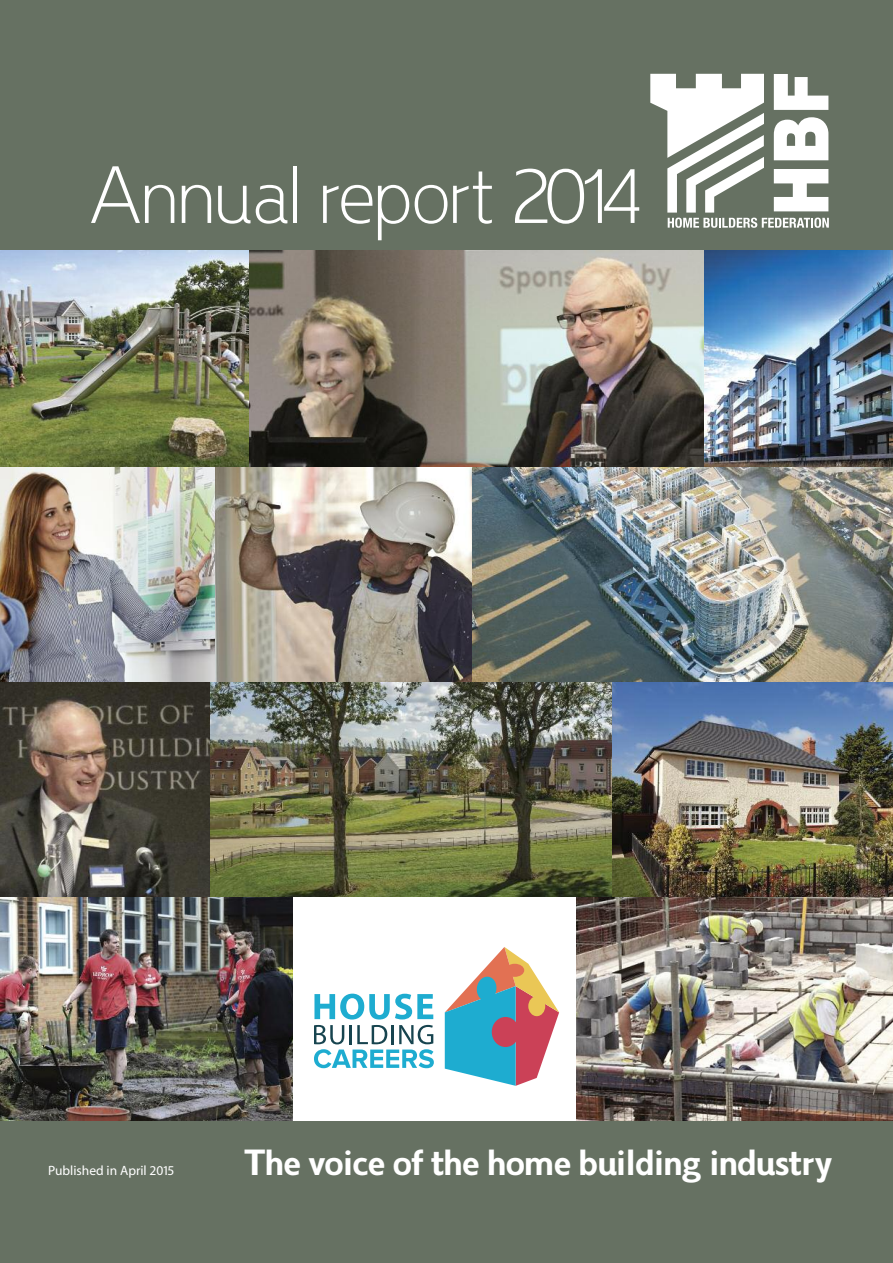
<style>
.page{position:relative;width:893px;height:1263px;background:#667162}
.page>*{position:absolute;margin:0;border:0;box-sizing:border-box;transform-origin:0 0}
.t1{font:200 81px "Memorandum SG";letter-spacing:-.04em;color:#fff}
.t2{font:700 36.45px "Memorandum SG";letter-spacing:-.025em;color:#fff}
.t3{font:13.5px "Myriad";color:#fff}
</style>
<div class="page">
<img style="left:0;top:251px;width:249px;height:217px">
<img style="left:249px;top:251px;width:455px;height:217px">
<img style="left:704px;top:251px;width:189px;height:217px">
<img style="left:0;top:468px;width:215px;height:215px">
<img style="left:215px;top:468px;width:257px;height:215px">
<img style="left:472px;top:468px;width:421px;height:215px">
<img style="left:0;top:683px;width:211px;height:214px">
<img style="left:211px;top:683px;width:401px;height:214px">
<img style="left:612px;top:683px;width:281px;height:214px">
<img style="left:0;top:897px;width:293px;height:224px">
<div style="left:293px;top:897px;width:283px;height:224px;background:#fff"></div>
<svg style="left:445px;top:947px;width:114px;height:138px"></svg>
<div style="left:492px;top:1017px;width:27px;height:30px;background:#cb4157;border-radius:50%"></div>
<svg style="left:314px;top:994px;width:119px;height:25px"></svg>
<svg style="left:314px;top:1025px;width:120px;height:43px"></svg>
<img style="left:576px;top:897px;width:317px;height:224px">
<svg style="left:650px;top:74px;width:179px;height:154px"></svg>
<h1 class="t1" style="left:90px;top:148px;width:555px">Annual report 2014</h1>
<p class="t3" style="left:48px;top:1165px;width:128px">Published in April 2015</p>
<p class="t2" style="left:244px;top:1141px;width:589px">The voice of the home building industry</p>
</div>
